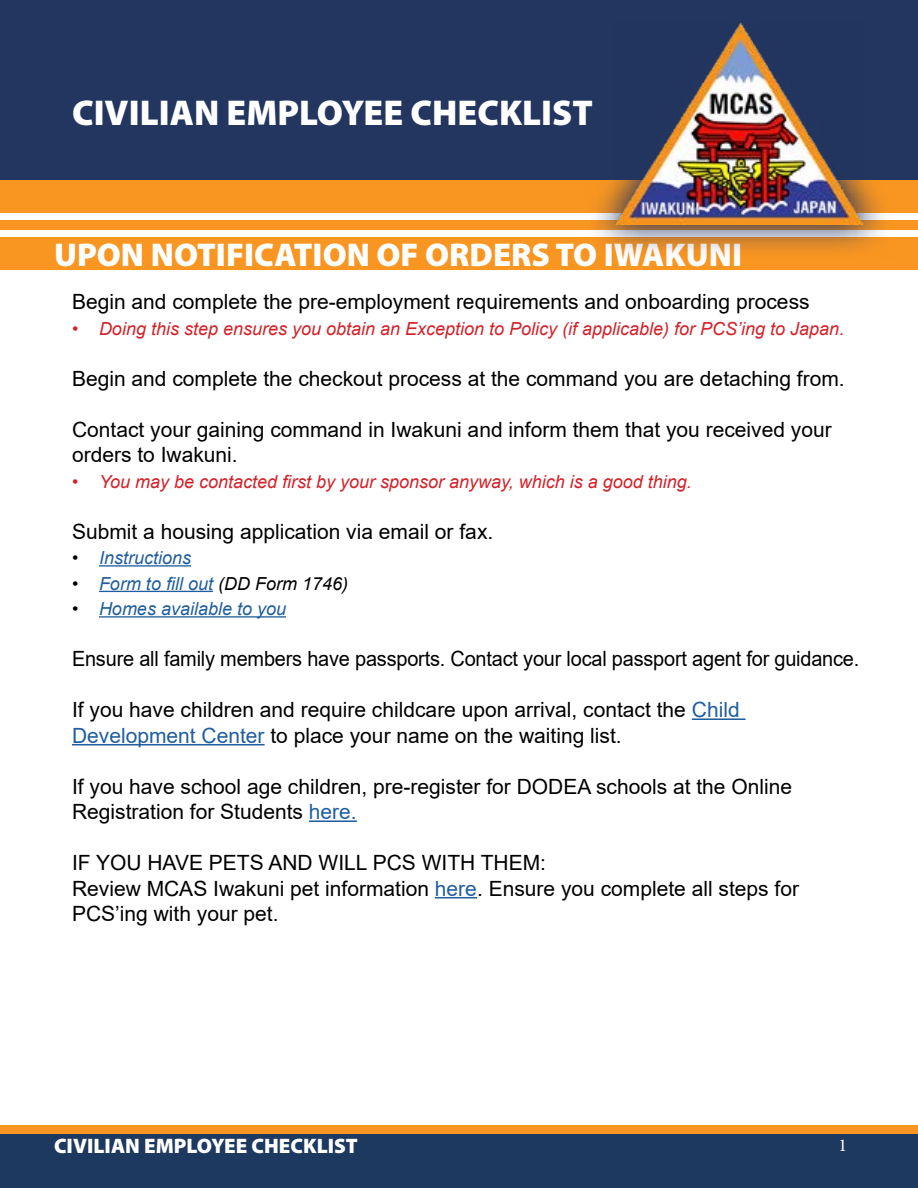
<style>
.page{position:relative;width:918px;height:1188px;background:#fff}
.page>*{position:absolute;margin:0;border:0;box-sizing:border-box;transform-origin:0 0}
.t1{font:36px "Myriad Variable Concept";color:#fff}
.t2{font:33px "Myriad Variable Concept";color:#fff}
.t3{font:21px/25.5px "Arial";color:#000}
.t4{font:21px "Arial";color:#000;scale:.95 1}
.t5{font:21px "Myriad Variable Concept";color:#fff}
.t6{font:italic 18px "Arial";color:#d2232a}
.t7{font:italic 18px "Arial";color:#215e9e}
.t8{font:italic 18px "Arial";color:#000}
.t9{font:18px "Minion Pro";color:#fff}
.s1{color:#000}
.s2{color:#215e9e}
</style>
<div class="page">
<div style="left:0;top:1125px;width:918px;height:18px;background:#f99621"></div>
<div style="left:0;top:1134px;width:918px;height:54px;background:#1d3960"></div>
<div style="left:0;top:0;width:918px;height:180px;background:#233660"></div>
<div style="left:0;top:237px;width:918px;height:33px;background:#f99621"></div>
<div style="left:0;top:180px;width:918px;height:33px;background:#f99621"></div>
<div style="left:0;top:220px;width:918px;height:10px;background:#f99621"></div>
<hr style="left:99px;top:565px;width:92px;height:2px;background:#215e9e">
<hr style="left:99px;top:591px;width:114px;height:1px;background:#215e9e">
<hr style="left:99px;top:616px;width:187px;height:2px;background:#215e9e">
<hr style="left:692px;top:718px;width:54px;height:2px;background:#215e9e">
<hr style="left:72px;top:744px;width:193px;height:1px;background:#215e9e">
<hr style="left:309px;top:820px;width:48px;height:2px;background:#215e9e">
<hr style="left:435px;top:897px;width:42px;height:1px;background:#215e9e">
<svg style="left:596px;top:180px;width:287px;height:71px"></svg>
<img style="left:614px;top:22px;width:249px;height:203px">
<h1 class="t1" style="left:72px;top:92px;width:522px">CIVILIAN EMPLOYEE CHECKLIST</h1>
<p class="t2" style="left:54px;top:236px;width:690px">UPON NOTIFICATION OF ORDERS TO IWAKUNI</p>
<p class="t3" style="left:72px;top:289px;width:739px">Begin and complete the pre-employment requirements and onboarding process</p>
<p class="t6" style="left:72px;top:317px;width:774px">• Doing this step ensures you obtain an Exception to Policy (if applicable) for PCS’ing to Japan.</p>
<p class="t3" style="left:72px;top:365px;width:774px">Begin and complete the checkout process at the command you are detaching from.</p>
<p class="t3" style="left:72px;top:416px;width:761px">Contact your gaining command in Iwakuni and inform them that you received your orders to Iwakuni.</p>
<p class="t6" style="left:72px;top:470px;width:621px">• You may be contacted first by your sponsor anyway, which is a good thing.</p>
<p class="t3" style="left:72px;top:518px;width:423px">Submit a housing application via email or fax.</p>
<p class="t7" style="left:72px;top:546px;width:121px"><span class="s1">•</span> Instructions</p>
<p class="t8" style="left:72px;top:572px;width:278px">• <span class="s2">Form to fill out</span> (DD Form 1746)</p>
<p class="t7" style="left:72px;top:597px;width:216px"><span class="s1">•</span> Homes available to you</p>
<p class="t4" style="left:72px;top:644px;width:830px">Ensure all family members have passports. Contact your local passport agent for guidance.</p>
<p class="t3" style="left:72px;top:697px;width:669px">If you have children and require childcare upon arrival, contact the <span class="s2">Child<br>Development Center</span> to place your name on the waiting list.</p>
<p class="t3" style="left:72px;top:773px;width:722px">If you have school age children, pre-register for DODEA schools at the Online<br>Registration for Students <span class="s2">here.</span></p>
<p class="t3" style="left:72px;top:850px;width:476px">IF YOU HAVE PETS AND WILL PCS WITH THEM:</p>
<p class="t3" style="left:72px;top:875px;width:729px">Review MCAS Iwakuni pet information <span class="s2">here</span>. Ensure you complete all steps for<br>PCS’ing with your pet.</p>
<p class="t5" style="left:54px;top:1133px;width:305px">CIVILIAN EMPLOYEE CHECKLIST</p>
<p class="t9" style="left:838px;top:1133px;width:10px">1</p>
</div>
